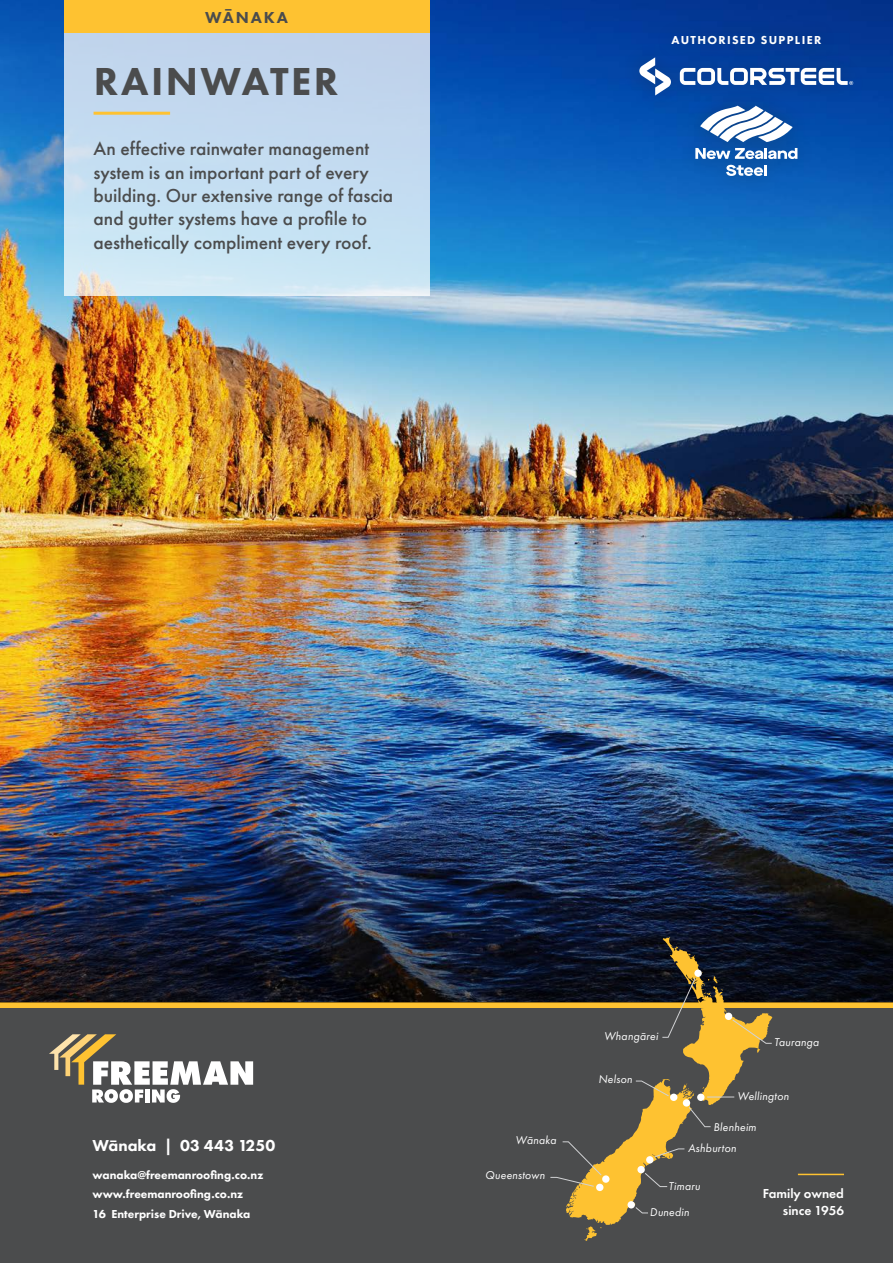
<style>
.page{position:relative;width:893px;height:1263px;background:#fff}
.page>*{position:absolute;margin:0;border:0;box-sizing:border-box;transform-origin:0 0}
.t1{font:800 40.5px "Futura PT";letter-spacing:.06em;color:#4b4c4d}
.t2{font:500 19.5px/23.4px "Futura PT";color:#4b4c4d}
.t3{font:800 16.5px "Futura PT";color:#fff}
.t4{font:800 16.5px "Futura PT";letter-spacing:.11em;color:#4b4c4d}
.t5{font:600 13.5px/16.2px "Futura PT";color:#fff;text-align:right}
.t6{font:800 12px/19.2px "Futura PT";color:#fff}
.t7{font:800 12px "Futura PT";letter-spacing:.11em;color:#fff}
.t8{font:italic 11.7px "Futura PT";letter-spacing:.015em;color:#fff}
</style>
<div class="page">
<img style="left:0;top:0;width:893px;height:812px">
<svg style="left:64px;top:33px;width:365px;height:262px;background:#c5dcf0"></svg>
<hr style="left:94px;top:112px;width:76px;height:3px;background:#fec231">
<div style="left:64px;top:0;width:365px;height:33px;background:#fec231"></div>
<div style="left:655px;top:18px;width:183px;height:45px;background:#033792"></div>
<div style="left:677px;top:88px;width:139px;height:106px;background:#231f20;opacity:.3"></div>
<svg style="left:700px;top:112px;width:93px;height:30px"></svg>
<svg style="left:695px;top:148px;width:102px;height:11px"></svg>
<svg style="left:726px;top:165px;width:41px;height:11px"></svg>
<div style="left:0;top:1002px;width:893px;height:7px;background:#fec231"></div>
<img style="left:0;top:812px;width:893px;height:190px">
<div style="left:0;top:1008px;width:893px;height:255px;background:#4b4c4d"></div>
<svg style="left:49px;top:1034px;width:204px;height:69px"></svg>
<hr style="left:798px;top:1174px;width:46px;height:1px;background:#fec231">
<svg style="left:550px;top:937px;width:222px;height:304px"></svg>
<div style="left:622px;top:41px;width:247px;height:71px;background:#231f20;opacity:.3"></div>
<svg style="left:639px;top:57px;width:214px;height:39px"></svg>
<p class="t4" style="left:205px;top:7px;width:84px">WĀNAKA</p>
<p class="t1" style="left:94px;top:56px;width:246px">RAINWATER</p>
<p class="t2" style="left:94px;top:137px;width:301px">An effective rainwater management system is an important part of every building. Our extensive range of fascia and gutter systems have a profile to aesthetically compliment every roof.</p>
<p class="t7" style="left:672px;top:33px;width:151px">AUTHORISED SUPPLIER</p>
<p class="t3" style="left:92px;top:1135px;width:184px">Wānaka | 03 443 1250</p>
<p class="t6" style="left:92px;top:1165px;width:172px">wanaka@freemanroofing.co.nz www.freemanroofing.co.nz<br>16 Enterprise Drive, Wānaka</p>
<p class="t8" style="left:516px;top:1133px;width:42px">Wānaka</p>
<p class="t8" style="left:485px;top:1168px;width:61px">Queenstown</p>
<p class="t8" style="left:604px;top:1029px;width:56px">Whangārei</p>
<p class="t8" style="left:598px;top:1072px;width:35px">Nelson</p>
<p class="t8" style="left:774px;top:1035px;width:46px">Tauranga</p>
<p class="t8" style="left:737px;top:1089px;width:53px">Wellington</p>
<p class="t8" style="left:713px;top:1120px;width:44px">Blenheim</p>
<p class="t8" style="left:688px;top:1141px;width:50px">Ashburton</p>
<p class="t8" style="left:668px;top:1179px;width:33px">Timaru</p>
<p class="t8" style="left:650px;top:1205px;width:41px">Dunedin</p>
<p class="t5" style="left:763px;top:1186px;width:83px">Family owned since 1956</p>
</div>
